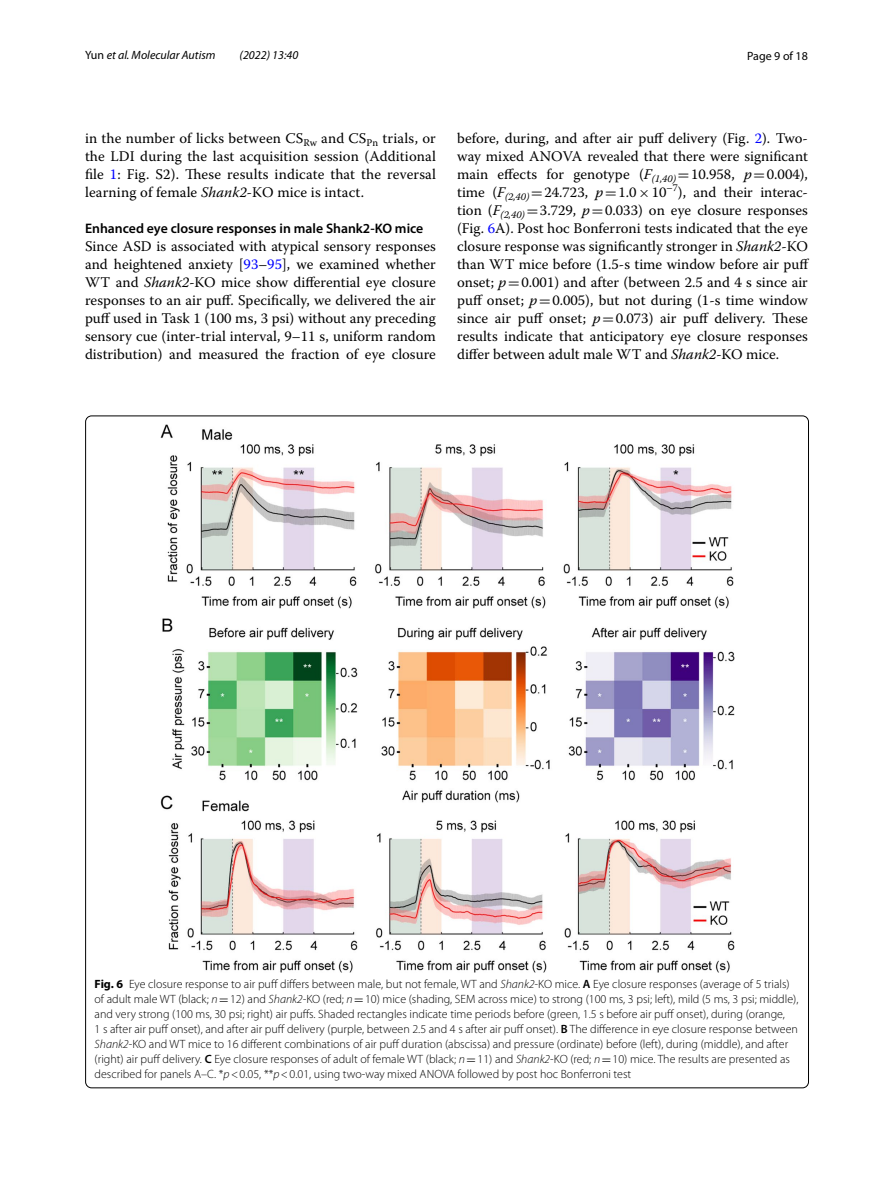
<style>
.page{position:relative;width:893px;height:1187px;background:#fff}
.page>*{position:absolute;margin:0;border:0;box-sizing:border-box;transform-origin:0 0}
.t1{font:14.7px/18px "Warnock Pro";color:#000;text-align:justify}
.t2{font:600 13.8px "Myriad Pro";color:#000}
.t3{font:300 12px/15px "Myriad Pro";color:#000}
.t4{font:italic 12px "Myriad Pro";color:#000}
.t5{font:12px "Myriad Pro";color:#000}
.s1{font-style:normal}
.s2{color:#00f}
.s3{font-style:italic}
.s4{font-family:"MTSY"}
.s5{font-weight:700}
.s6{font-weight:600}
.s7{font-family:"MTSY";font-weight:400}
</style>
<div class="page">
<img style="left:160px;top:425px;width:574px;height:547px">
<p class="t4" style="left:85px;top:48px;width:132px"><span class="s1">Yun</span> et al. Molecular Autism</p>
<p class="t4" style="left:240px;top:48px;width:60px">(2022) 13:40</p>
<p class="t5" style="left:747px;top:48px;width:62px">Page 9 of 18</p>
<p class="t1" style="left:85px;top:128px;width:352px">in the number of licks between CS<sub>Rw</sub> and CS<sub>Pn</sub> trials, or the LDI during the last acquisition session (Additional file <span class="s2">1</span>: Fig. S2). These results indicate that the reversal learning of female <span class="s3">Shank2-</span>KO mice is intact.</p>
<p class="t2" style="left:85px;top:219px;width:340px">Enhanced eye closure responses in male Shank2‑KO mice</p>
<p class="t1" style="left:85px;top:236px;width:352px">Since ASD is associated with atypical sensory responses and heightened anxiety [<span class="s2">93</span>–<span class="s2">95</span>], we examined whether WT and <span class="s3">Shank2-</span>KO mice show differential eye closure responses to an air puff. Specifically, we delivered the air puff used in Task 1 (100 ms, 3 psi) without any preceding sensory cue (inter-trial interval, 9–11 s, uniform random distribution) and measured the fraction of eye closure</p>
<p class="t1" style="left:457px;top:128px;width:353px">before, during, and after air puff delivery (Fig. <span class="s2">2</span>). Two&shy;way mixed ANOVA revealed that there were significant main effects for genotype (<span class="s3">F</span><sub>(1,40)</sub> <span class="s4">=</span>10.958, <span class="s3">p</span><span class="s4">=</span>0.004), time (<span class="s3">F</span><sub>(2,40)</sub> <span class="s4">=</span>24.723, <span class="s3">p</span><span class="s4">=</span>1.0<span class="s4">×</span> -10<sup>–7</sup>), and their interac&shy;tion (<span class="s3">F</span><sub>(2,40)</sub> <span class="s4">=</span>3.729, <span class="s3">p</span><span class="s4">=</span>0.033) on eye closure responses (Fig. <span class="s2">6</span>A). Post hoc Bonferroni tests indicated that the eye closure response was significantly stronger in <span class="s3">Shank2</span>-KO than WT mice before (1.5-s time window before air puff onset; <span class="s3">p</span><span class="s4">=</span>0.001) and after (between 2.5 and 4 s since air puff onset; <span class="s3">p</span><span class="s4">=</span>0.005), but not during (1-s time window since air puff onset; <span class="s3">p</span><span class="s4">=</span>0.073) air puff delivery. These results indicate that anticipatory eye closure responses differ between adult male WT and <span class="s3">Shank2-</span>KO mice.</p>
<p class="t3" style="left:95px;top:976px;width:705px"><span class="s5">Fig. 6</span> Eye closure response to air puff differs between male, but not female, WT and <span class="s3">Shank2-</span>KO mice. <span class="s6">A</span> Eye closure responses (average of 5 trials) of adult male WT (black; <span class="s3">n</span><span class="s7">=</span>12) and <span class="s3">Shank2-</span>KO (red; <span class="s3">n</span><span class="s7">=</span>10) mice (shading, SEM across mice) to strong (100 ms, 3 psi; left), mild (5 ms, 3 psi; middle), and very strong (100 ms, 30 psi; right) air puffs. Shaded rectangles indicate time periods before (green, 1.5 s before air puff onset), during (orange,<br>1 s after air puff onset), and after air puff delivery (purple, between 2.5 and 4 s after air puff onset). <span class="s6">B</span> The difference in eye closure response between <span class="s3">Shank2</span>-KO and WT mice to 16 different combinations of air puff duration (abscissa) and pressure (ordinate) before (left), during (middle), and after (right) air puff delivery. <span class="s6">C</span> Eye closure responses of adult of female WT (black; <span class="s3">n</span><span class="s7">=</span>11) and <span class="s3">Shank2</span>-KO (red; <span class="s3">n</span><span class="s7">=</span>10) mice. The results are presented as described for panels A–C. *<span class="s3">p</span>&lt;0.05, **<span class="s3">p</span>&lt;0.01, using two-way mixed ANOVA followed by post hoc Bonferroni test</p>
</div>
